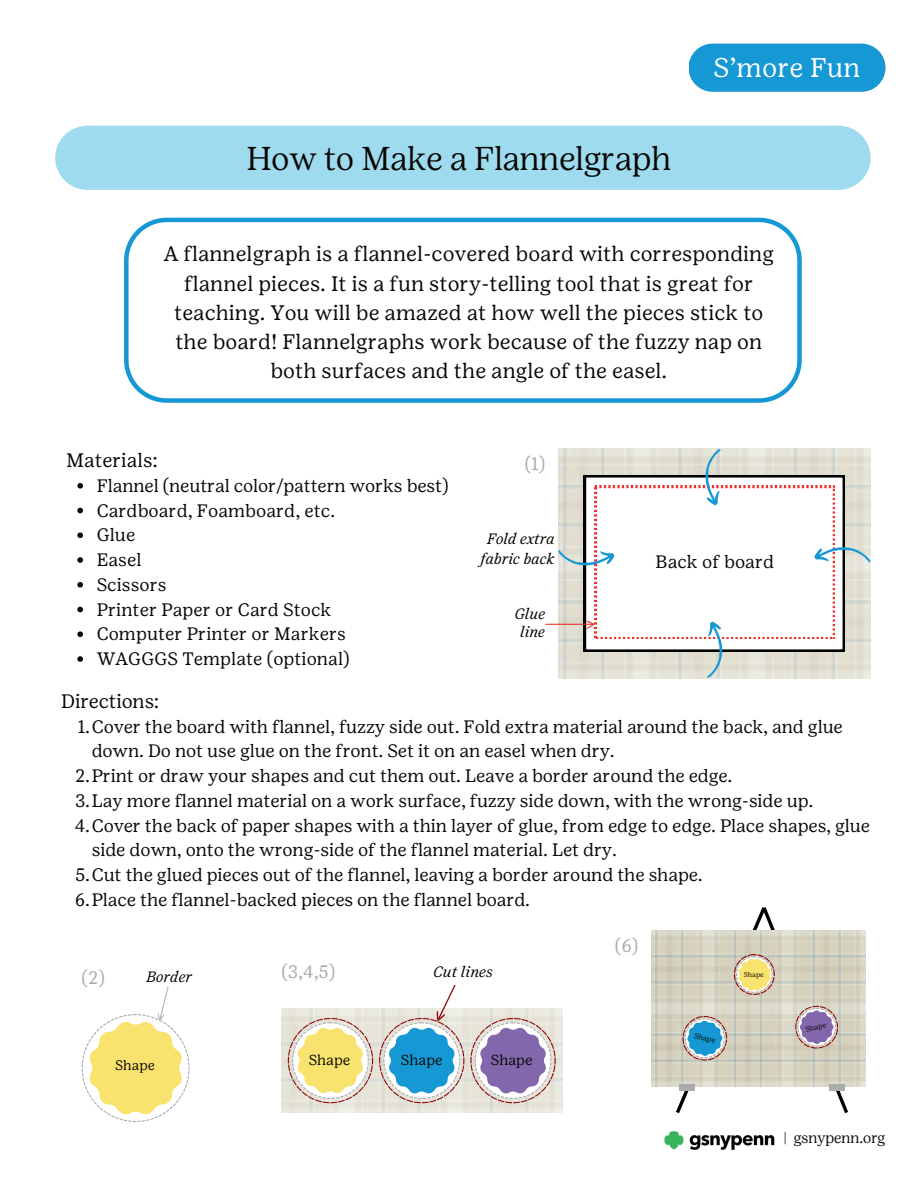
<style>
.page{position:relative;width:918px;height:1188px;background:#fff}
.page>*{position:absolute;margin:0;border:0;box-sizing:border-box;transform-origin:0 0}
.t1{font:300 33px "Girl Scout Display";color:#080704}
.t2{font:27px "Girl Scout Text";color:#fff}
.t3{font:21px/29.2px "Girl Scout Text";color:#080704;text-align:center}
.t4{font:19.5px "Girl Scout Text";letter-spacing:-.01em;color:#080704}
.t5{font:18px/24.8px "Girl Scout Text";letter-spacing:-.01em;color:#080704}
.t6{font:18px "Girl Scout Text";color:#aba9a7}
.t7{font:italic 15px/18px "Girl Scout Text";color:#080704;text-align:center}
.t8{font:300 15px "Girl Scout Display";color:#080704}
.t9{font:14.4px "Girl Scout Text";color:#080704}
.t10{font:13.65px "Girl Scout Text";color:#080704}
.t11{font:7.5px "Girl Scout Text";color:#080704}
.t12{font:7.2px "Girl Scout Text";color:#080704}
.t13{font:6.9px "Girl Scout Text";color:#080704}
</style>
<div class="page">
<img style="left:664px;top:1131px;width:110px;height:19px">
<div style="left:55px;top:126px;width:816px;height:64px;background:#9edbee;border-radius:32px"></div>
<svg style="left:124px;top:218px;width:677px;height:185px"></svg>
<div style="left:689px;top:44px;width:197px;height:48px;background:#1698d5;border-radius:24px"></div>
<img style="left:652px;top:930px;width:214px;height:157px">
<img style="left:281px;top:1008px;width:282px;height:105px">
<svg style="left:545px;top:449px;width:326px;height:229px"></svg>
<svg style="left:288px;top:1018px;width:85px;height:85px;background:#eddea6"></svg>
<svg style="left:379px;top:984px;width:85px;height:119px"></svg>
<svg style="left:470px;top:1018px;width:86px;height:85px;background:#b8a6c2"></svg>
<svg style="left:673px;top:907px;width:178px;height:207px"></svg>
<div style="left:680px;top:1084px;width:15px;height:7px;background:#a9abad"></div>
<div style="left:829px;top:1084px;width:15px;height:7px;background:#a9abad"></div>
<svg style="left:77px;top:483px;width:6px;height:6px"></svg>
<svg style="left:77px;top:508px;width:6px;height:5px"></svg>
<svg style="left:77px;top:532px;width:6px;height:6px"></svg>
<svg style="left:77px;top:557px;width:6px;height:6px"></svg>
<svg style="left:77px;top:582px;width:6px;height:6px"></svg>
<svg style="left:77px;top:607px;width:6px;height:5px"></svg>
<svg style="left:77px;top:631px;width:6px;height:6px"></svg>
<svg style="left:77px;top:656px;width:6px;height:6px"></svg>
<svg style="left:82px;top:987px;width:108px;height:135px"></svg>
<h1 class="t1" style="left:247px;top:139px;width:426px">How to Make a Flannelgraph</h1>
<h2 class="t2" style="left:714px;top:53px;width:148px">S’more Fun</h2>
<p class="t3" style="left:164px;top:240px;width:612px">A flannelgraph is a flannel-covered board with corresponding flannel pieces. It is a fun story-telling tool that is great for teaching. You will be amazed at how well the pieces stick to the board! Flannelgraphs work because of the fuzzy nap on both surfaces and the angle of the easel.</p>
<p class="t4" style="left:66px;top:449px;width:93px">Materials:</p>
<p class="t5" style="left:97px;top:473px;width:353px">Flannel (neutral color/pattern works best)<br>Cardboard, Foamboard, etc.<br>Glue<br>Easel<br>Scissors<br>Printer Paper or Card Stock<br>Computer Printer or Markers<br>WAGGGS Template (optional)</p>
<p class="t6" style="left:525px;top:454px;width:22px">(1)</p>
<p class="t7" style="left:481px;top:530px;width:76px;line-height:19.2px">Fold extra fabric back</p>
<p class="t7" style="left:514px;top:605px;width:32px">Glue line</p>
<p class="t5" style="left:655px;top:550px;width:120px">Back of board</p>
<p class="t4" style="left:61px;top:690px;width:100px">Directions:</p>
<p class="t5" style="left:78px;top:714px;width:767px">1.Cover the board with flannel, fuzzy side out. Fold extra material around the back, and glue</p>
<p class="t5" style="left:92px;top:739px;width:524px">down. Do not use glue on the front. Set it on an easel when dry.</p>
<p class="t5" style="left:75px;top:763px;width:659px">2.Print or draw your shapes and cut them out. Leave a border around the edge.</p>
<p class="t5" style="left:75px;top:788px;width:740px">3.Lay more flannel material on a work surface, fuzzy side down, with the wrong-side up.</p>
<p class="t5" style="left:75px;top:813px;width:797px">4.Cover the back of paper shapes with a thin layer of glue, from edge to edge. Place shapes, glue</p>
<p class="t5" style="left:92px;top:838px;width:527px">side down, onto the wrong-side of the flannel material. Let dry.</p>
<p class="t5" style="left:75px;top:862px;width:629px">5.Cut the glued pieces out of the flannel, leaving a border around the shape.</p>
<p class="t5" style="left:75px;top:887px;width:457px">6.Place the flannel-backed pieces on the flannel board.</p>
<p class="t6" style="left:82px;top:967px;width:25px">(2)</p>
<p class="t6" style="left:281px;top:961px;width:56px">(3,4,5)</p>
<p class="t7" style="left:147px;top:968px;width:47px">Border</p>
<p class="t7" style="left:433px;top:962px;width:61px">Cut lines</p>
<p class="t10" style="left:115px;top:1058px;width:41px">Shape</p>
<p class="t9" style="left:309px;top:1052px;width:43px">Shape</p>
<p class="t9" style="left:401px;top:1052px;width:43px">Shape</p>
<p class="t9" style="left:491px;top:1052px;width:43px">Shape</p>
<p class="t6" style="left:615px;top:935px;width:25px">(6)</p>
<p class="t11" style="left:695px;top:1031px;width:23px;rotate:14deg">Shape</p>
<p class="t13" style="left:744px;top:970px;width:22px">Shape</p>
<p class="t12" style="left:805px;top:1026px;width:22px;rotate:-16deg">Shape</p>
<p class="t8" style="left:783px;top:1129px;width:104px">| gsnypenn.org</p>
</div>
